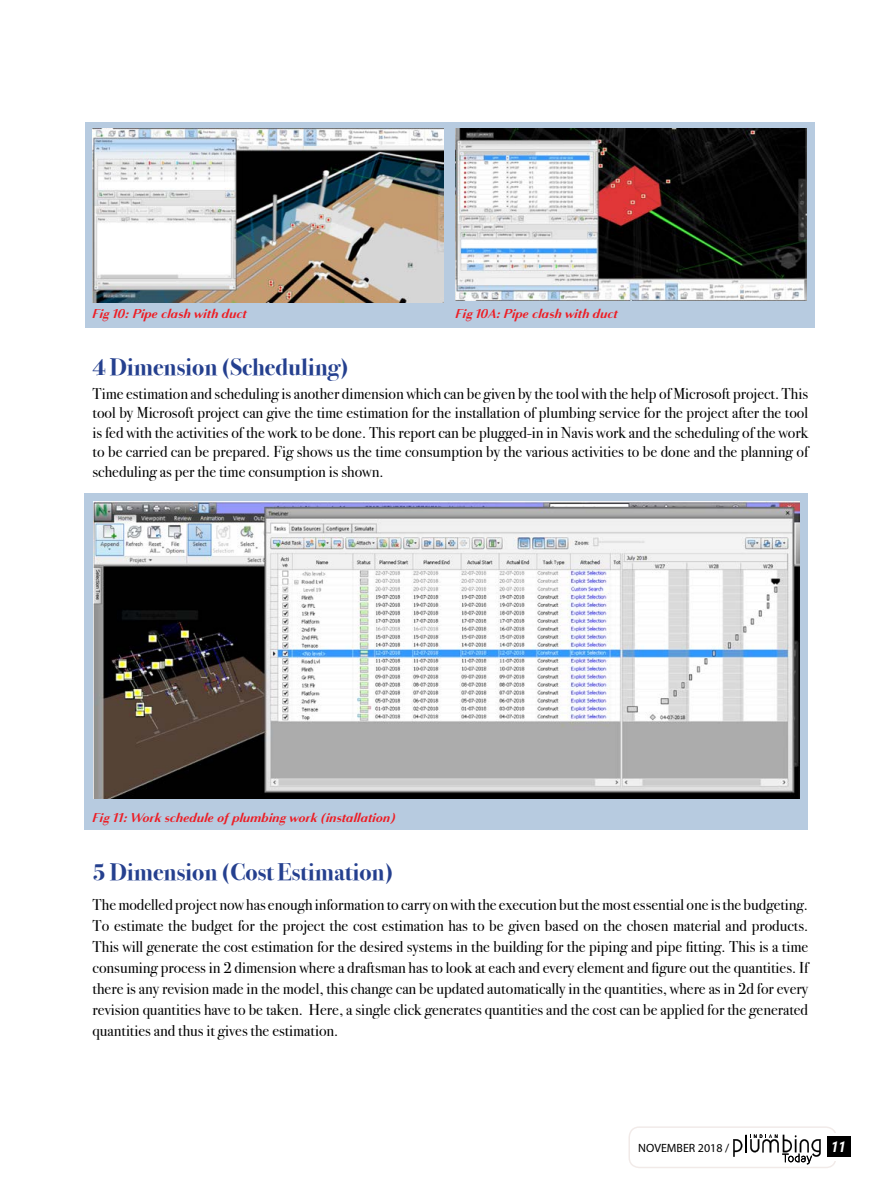
<style>
.page{position:relative;width:893px;height:1191px;background:#fff}
.page>*{position:absolute;margin:0;border:0;box-sizing:border-box;transform-origin:0 0}
.t1{font:700 24px "Bodoni Svty Two ITCTT";color:#25408f}
.t2{font:15.75px/21px "Bodoni Svty Two ITCTT";color:#000;text-align:justify}
.t3{font:italic 700 15px "Roboto Condensed";color:#fff}
.t4{font:italic 700 12.75px "Bodoni Sans Text";color:#ed1d24}
.t5{font:12px "Myriad Pro";color:#000}
</style>
<div class="page">
<div style="left:628px;top:1126px;width:209px;height:42px;border:2px solid #8d5443;border-radius:10px"></div>
<svg style="left:831px;top:1133px;width:10px;height:27px"></svg>
<svg style="left:733px;top:1134px;width:88px;height:30px"></svg>
<div style="left:827px;top:1136px;width:23px;height:20px;background:#000"></div>
<div style="left:85px;top:493px;width:723px;height:336px;background:#b7cbe0"></div>
<div style="left:85px;top:122px;width:729px;height:205px;background:#b7cbe0"></div>
<img style="left:92px;top:128px;width:352px;height:174px">
<img style="left:455px;top:128px;width:352px;height:172px">
<img style="left:94px;top:502px;width:705px;height:297px">
<p class="t4" style="left:92px;top:307px;width:156px">Fig 10: Pipe clash with duct</p>
<p class="t4" style="left:455px;top:307px;width:164px">Fig 10A: Pipe clash with duct</p>
<h1 class="t1" style="left:93px;top:347px;width:258px">4 Dimension (Scheduling)</h1>
<p class="t2" style="left:93px;top:382px;width:717px;line-height:19.5px">Time estimation and scheduling is another dimension which can be given by the tool with the help of Microsoft project. This tool by Microsoft project can give the time estimation for the installation of plumbing service for the project after the tool is fed with the activities of the work to be done. This report can be plugged-in in Navis work and the scheduling of the work to be carried can be prepared. Fig shows us the time consumption by the various activities to be done and the planning of scheduling as per the time consumption is shown.</p>
<p class="t4" style="left:93px;top:810px;width:305px">Fig 11: Work schedule of plumbing work (installation)</p>
<h1 class="t1" style="left:93px;top:852px;width:303px">5 Dimension (Cost Estimation)</h1>
<p class="t2" style="left:93px;top:892px;width:717px">The modelled project now has enough information to carry on with the execution but the most essential one is the budgeting.<br>To estimate the budget for the project the cost estimation has to be given based on the chosen material and products.<br>This will generate the cost estimation for the desired systems in the building for the piping and pipe fitting. This is a time consuming process in 2 dimension where a draftsman has to look at each and every element and figure out the quantities. If there is any revision made in the model, this change can be updated automatically in the quantities, where as in 2d for every revision quantities have to be taken. Here, a single click generates quantities and the cost can be applied for the generated quantities and thus it gives the estimation.</p>
<p class="t5" style="left:638px;top:1140px;width:93px">NOVEMBER 2018 /</p>
<p class="t3" style="left:831px;top:1136px;width:16px">11</p>
</div>
